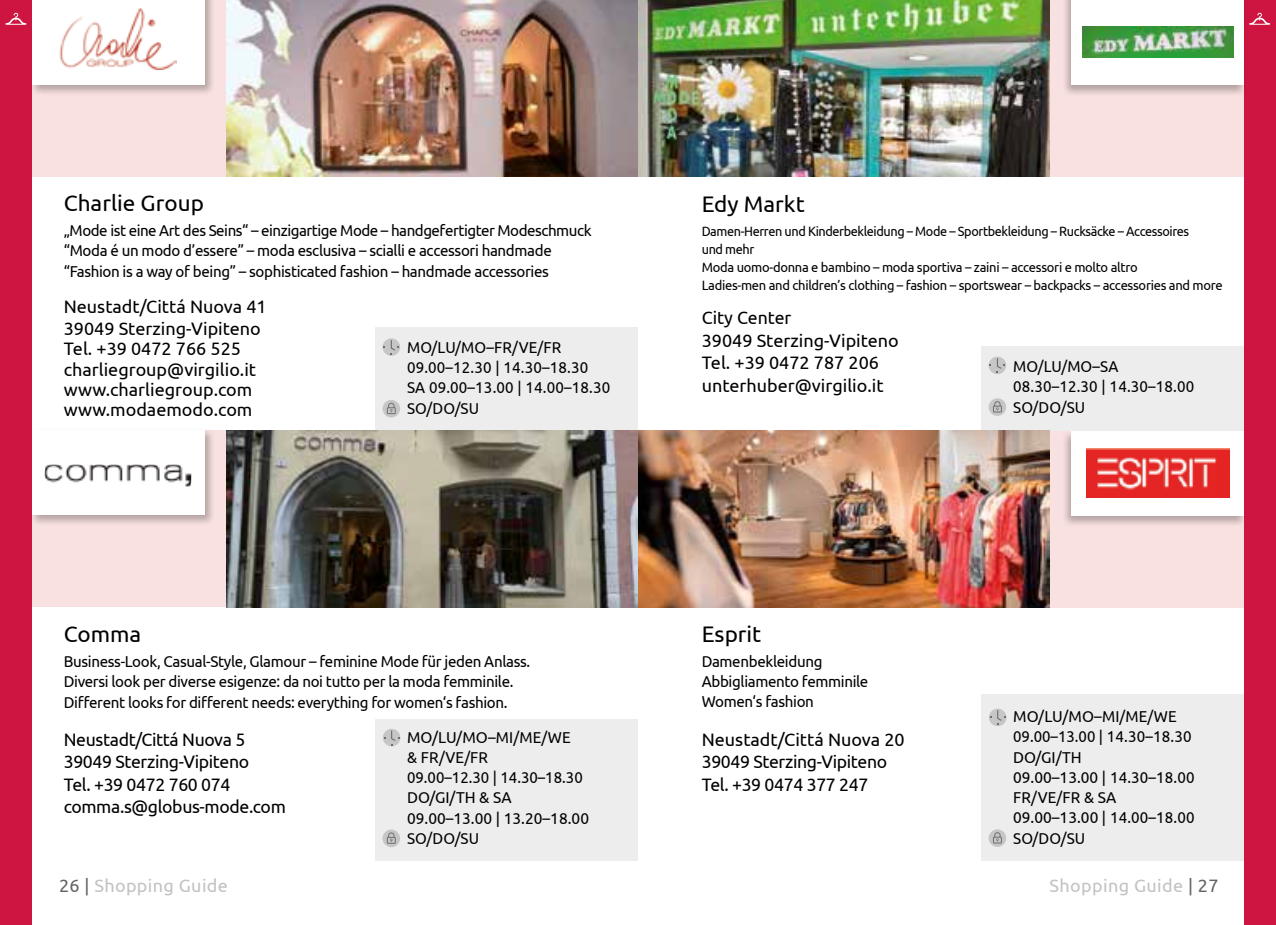
<style>
.page{position:relative;width:1276px;height:925px;background:#fff}
.page>*{position:absolute;margin:0;border:0;box-sizing:border-box;transform-origin:0 0}
.t1{font:22.5px "Ubuntu";color:#000}
.t2{font:18px/22.5px "Ubuntu";color:#000}
.t3{font:18px/22.5px "Ubuntu";letter-spacing:-.02em;color:#000}
.t4{font:18px "Ubuntu";letter-spacing:.02em;color:#c3c2c2}
.t5{font:15.75px/20.2px "Ubuntu";letter-spacing:-.02em;color:#000;scale:.96 1}
.t6{font:15.75px/20.2px "Ubuntu";letter-spacing:.01em;color:#000;scale:.96 1}
.t7{font:15.75px/20.2px "Ubuntu";letter-spacing:.01em;color:#000}
.t8{font:15.75px/20.2px "Ubuntu";color:#000}
.t9{font:13.5px/18px "Ubuntu";letter-spacing:-.02em;color:#000;scale:.94 1}
.s1{color:#666463}
</style>
<div class="page">
<div style="left:1049px;top:431px;width:195px;height:176px;background:#f8e1e0"></div>
<div style="left:1061px;top:429px;width:187px;height:99px;background:#000;opacity:.28"></div>
<div style="left:1071px;top:431px;width:173px;height:84px;background:#fff"></div>
<div style="left:1244px;top:0;width:32px;height:925px;background:#ce1542"></div>
<svg style="left:1249px;top:13px;width:21px;height:12px"></svg>
<div style="left:1049px;top:0;width:195px;height:177px;background:#f8e1e0"></div>
<div style="left:1061px;top:0;width:187px;height:97px;background:#000;opacity:.28"></div>
<div style="left:1071px;top:0;width:173px;height:85px;background:#fff"></div>
<div style="left:32px;top:0;width:194px;height:177px;background:#f8e1e0"></div>
<div style="left:32px;top:430px;width:194px;height:177px;background:#f8e1e0"></div>
<div style="left:29px;top:0;width:187px;height:97px;background:#000;opacity:.28"></div>
<div style="left:32px;top:0;width:172px;height:85px;background:#fff"></div>
<div style="left:29px;top:428px;width:187px;height:99px;background:#000;opacity:.28"></div>
<div style="left:32px;top:430px;width:172px;height:85px;background:#fff"></div>
<div style="left:0;top:0;width:32px;height:925px;background:#ce1542"></div>
<svg style="left:5px;top:13px;width:21px;height:12px"></svg>
<img style="left:59px;top:8px;width:117px;height:62px">
<img style="left:226px;top:0;width:412px;height:177px">
<div style="left:375px;top:327px;width:263px;height:104px;background:#ededed"></div>
<svg style="left:382px;top:338px;width:18px;height:18px"></svg>
<svg style="left:383px;top:339px;width:16px;height:16px"></svg>
<div style="left:382px;top:400px;width:18px;height:17px;background:#c6c6c6;border-radius:50%"></div>
<svg style="left:387px;top:403px;width:9px;height:11px"></svg>
<img style="left:226px;top:431px;width:412px;height:176px">
<img style="left:45px;top:465px;width:146px;height:21px">
<div style="left:375px;top:719px;width:263px;height:142px;background:#ededed"></div>
<svg style="left:383px;top:729px;width:17px;height:17px"></svg>
<svg style="left:384px;top:729px;width:15px;height:16px"></svg>
<div style="left:382px;top:829px;width:18px;height:18px;background:#c6c6c6;border-radius:50%"></div>
<svg style="left:387px;top:832px;width:9px;height:12px"></svg>
<img style="left:1082px;top:27px;width:152px;height:31px">
<img style="left:638px;top:0;width:411px;height:177px">
<div style="left:981px;top:346px;width:263px;height:85px;background:#ededed"></div>
<svg style="left:988px;top:398px;width:18px;height:18px"></svg>
<svg style="left:993px;top:401px;width:9px;height:11px"></svg>
<svg style="left:988px;top:357px;width:18px;height:17px"></svg>
<svg style="left:989px;top:357px;width:16px;height:16px"></svg>
<img style="left:1086px;top:449px;width:143px;height:48px">
<img style="left:638px;top:431px;width:411px;height:176px">
<div style="left:981px;top:694px;width:263px;height:167px;background:#ededed"></div>
<svg style="left:989px;top:708px;width:17px;height:18px"></svg>
<svg style="left:990px;top:709px;width:15px;height:16px"></svg>
<svg style="left:988px;top:829px;width:18px;height:18px"></svg>
<svg style="left:993px;top:832px;width:9px;height:11px"></svg>
<h1 class="t1" style="left:64px;top:190px;width:142px">Charlie Group</h1>
<p class="t5" style="left:64px;top:220px;width:551px">„Mode ist eine Art des Seins“ – einzigartige Mode – handgefertigter Modeschmuck “Moda é un modo d’essere” – moda esclusiva – scialli e accessori handmade “Fashion is a way of being” – sophisticated fashion – handmade accessories</p>
<p class="t2" style="left:64px;top:294px;width:204px">Neustadt/Cittá Nuova 41<br>39049 Sterzing-Vipiteno</p>
<p class="t2" style="left:64px;top:338px;width:194px;line-height:20.2px">Tel. +39 0472 766 525 charliegroup@virgilio.it www.charliegroup.com www.modaemodo.com</p>
<p class="t6" style="left:407px;top:337px;width:213px">MO/LU/MO–FR/VE/FR<br>09.00–12.30 | 14.30–18.30<br>SA 09.00–13.00 | 14.00–18.30<br>SO/DO/SU</p>
<h1 class="t1" style="left:64px;top:621px;width:79px">Comma</h1>
<p class="t5" style="left:64px;top:651px;width:487px">Business-Look, Casual-Style, Glamour – feminine Mode für jeden Anlass.<br>Diversi look per diverse esigenze: da noi tutto per la moda femminile.<br>Different looks for different needs: everything for women‘s fashion.</p>
<p class="t3" style="left:64px;top:727px;width:223px">Neustadt/Cittá Nuova 5<br>39049 Sterzing-Vipiteno<br>Tel. +39 0472 760 074 comma.s@globus-mode.com</p>
<p class="t8" style="left:407px;top:726px;width:183px">MO/LU/MO–MI/ME/WE<br>&amp; FR/VE/FR<br>09.00–12.30 | 14.30–18.30<br>DO/GI/TH &amp; SA<br>09.00–13.00 | 13.20–18.00<br>SO/DO/SU</p>
<h1 class="t1" style="left:702px;top:190px;width:104px">Edy Markt</h1>
<p class="t9" style="left:702px;top:222px;width:556px">Damen-Herren und Kinderbekleidung – Mode – Sportbekleidung – Rucksäcke – Accessoires<br>und mehr<br>Moda uomo-donna e bambino – moda sportiva – zaini – accessori e molto altro<br>Ladies-men and children’s clothing – fashion – sportswear – backpacks – accessories and more</p>
<p class="t2" style="left:702px;top:306px;width:199px">City Center<br>39049 Sterzing-Vipiteno<br>Tel. +39 0472 787 206 unterhuber@virgilio.it</p>
<p class="t6" style="left:1013px;top:356px;width:190px">MO/LU/MO–SA<br>08.30–12.30 | 14.30–18.00<br>SO/DO/SU</p>
<h1 class="t1" style="left:702px;top:620px;width:61px">Esprit</h1>
<p class="t5" style="left:702px;top:650px;width:175px">Damenbekleidung<br>Abbigliamento femminile<br>Women‘s fashion</p>
<p class="t3" style="left:702px;top:727px;width:204px">Neustadt/Cittá Nuova 20<br>39049 Sterzing-Vipiteno<br>Tel. +39 0474 377 247</p>
<p class="t7" style="left:1013px;top:706px;width:183px">MO/LU/MO–MI/ME/WE<br>09.00–13.00 | 14.30–18.30<br>DO/GI/TH<br>09.00–13.00 | 14.30–18.00<br>FR/VE/FR &amp; SA<br>09.00–13.00 | 14.00–18.00<br>SO/DO/SU</p>
<p class="t4" style="left:59px;top:875px;width:170px"><span class="s1">26 |</span> Shopping Guide</p>
<p class="t4" style="left:1049px;top:875px;width:170px">Shopping Guide <span class="s1">| 27</span></p>
</div>
